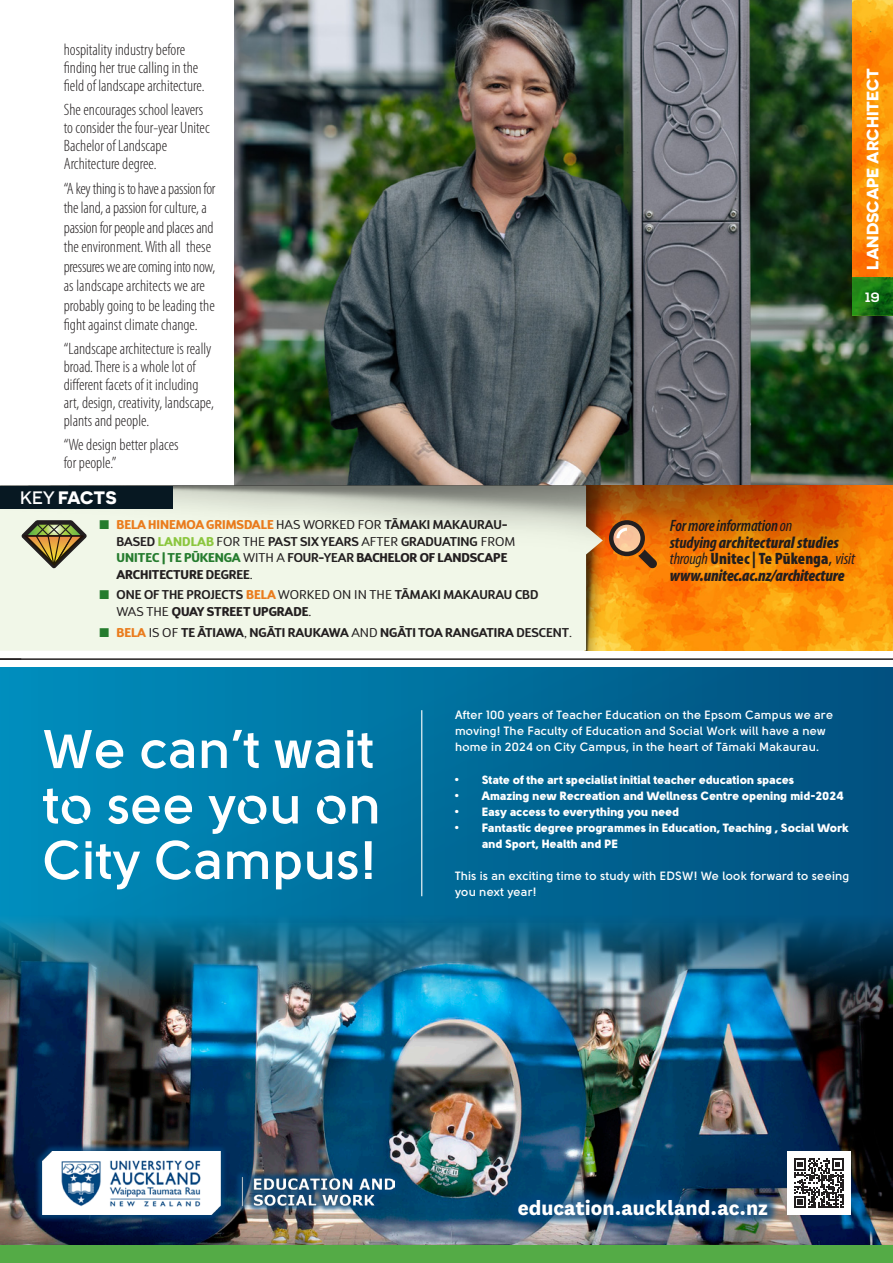
<style>
.page{position:relative;width:893px;height:1263px;background:#fff}
.page>*{position:absolute;margin:0;border:0;box-sizing:border-box;transform-origin:0 0}
.t1{font:700 54px/55.5px "Solomon UOA Semi";color:#fff;text-align:justify}
.t2{font:800 22.5px "National";color:#fff}
.t3{font:700 18px "Novecentosanswide";letter-spacing:-.02em;color:#fff}
.BODY_COPY_issue__6{font:300 condensed 16.5px/18px "Myriad Pro";color:#231f20}
.BODY_COPY-Myriad_Pro{font:italic 900 condensed 16.5px/16.5px "Myriad Pro";letter-spacing:.005em;color:#231f20}
.t4{font:700 16.5px "Novecentosanswide";color:#fff}
.t5{font:700 13.5px "Nexa";color:#fff}
.KEY_FACTS_issue__7{font:600 12.75px/16.5px "D Sari";color:#231f20}
.KEY_FACTS_issue__7-2{font:700 12.75px "D Sari";color:#231f20}
.t6{font:12px/16px "Solomon Sans Black";letter-spacing:.01em;color:#fff}
.t7{font:700 12px/16px "Solomon UOA Semi";letter-spacing:.01em;color:#fff}
.t8{font:700 12px/16px "Solomon Sans Semi";letter-spacing:.01em;color:#fff}
.s1{font-weight:500}
.s2{color:#257c2e}
.s3{font-weight:800;color:#ea7c1d}
.s4{font-weight:400}
.s5{font-weight:800;color:#8bc63e}
.s6{font-weight:800;color:#257c2e}
.s7{font-weight:800}
.s8{font-weight:700}
.s9{font-weight:600}
.s10{font-style:normal}
.s11{font-weight:600;font-style:normal}
</style>
<div class="page">
<img style="left:235px;top:0;width:658px;height:486px">
<img style="left:626px;top:623px;width:267px;height:28px">
<img style="left:603px;top:623px;width:23px;height:28px">
<div style="left:0;top:485px;width:603px;height:166px;background:#f1f7e8"></div>
<img style="left:853px;top:0;width:40px;height:277px">
<img style="left:853px;top:277px;width:40px;height:38px">
<hr style="left:0;top:658px;width:893px;height:2px;background:#231f20">
<img style="left:0;top:486px;width:893px;height:137px">
<div style="left:0;top:486px;width:172px;height:22px;background:#071822"></div>
<svg style="left:609px;top:520px;width:48px;height:49px;background:#be7233"></svg>
<div style="left:0;top:1244px;width:893px;height:19px;background:#54ab46"></div>
<img style="left:0;top:999px;width:893px;height:245px">
<img style="left:0;top:923px;width:893px;height:76px">
<div style="left:35px;top:1144px;width:367px;height:79px;background:#00467e;opacity:.75"></div>
<img style="left:42px;top:1151px;width:353px;height:64px">
<div style="left:505px;top:1186px;width:276px;height:42px;background:#00467e;opacity:.75"></div>
<svg style="left:0;top:668px;width:893px;height:255px;background:#006d9c"></svg>
<hr style="left:421px;top:710px;width:1px;height:186px;background:#fff">
<div style="left:787px;top:1151px;width:63px;height:64px;background:#fff"></div>
<svg style="left:794px;top:1158px;width:50px;height:50px"></svg>
<p class="BODY_COPY_issue__6" style="left:64px;top:40px;width:142px">hospitality industry before finding her true calling in the field of landscape architecture.</p>
<p class="BODY_COPY_issue__6" style="left:64px;top:100px;width:147px">She encourages school leavers to consider the four-year Unitec<br>Bachelor of Landscape<br>Architecture degree.</p>
<p class="BODY_COPY_issue__6" style="left:64px;top:179px;width:153px;line-height:19.5px">“A key thing is to have a passion for the land, a passion for culture, a passion for people and places and the environment. With all these pressures we are coming into now, as landscape architects we are probably going to be leading the fight against climate change.</p>
<p class="BODY_COPY_issue__6" style="left:64px;top:340px;width:152px">“Landscape architecture is really broad. There is a whole lot of different facets of it including art, design, creativity, landscape, plants and people.</p>
<p class="BODY_COPY_issue__6" style="left:64px;top:435px;width:116px">“We design better places for people.”</p>
<p class="t3" style="left:20px;top:486px;width:98px"><span class="s1">KEY</span> FACTS</p>
<p class="KEY_FACTS_issue__7" style="left:116px;top:516px;width:400px;text-indent:-17px"><span class="s2">■</span> <span class="s3">BELA HINEMOA GRIMSDALE</span> <span class="s4">HAS WORKED FOR</span> TĀMAKI MAKAURAU-BASED <span class="s5">LANDLAB</span> <span class="s4">FOR THE</span> PAST SIX YEARS <span class="s4">AFTER</span> GRADUATING <span class="s4">FROM </span><span class="s6">UNITEC | TE PŪKENGA</span> <span class="s4">WITH A</span> FOUR-YEAR <span class="s7">BACHELOR OF LANDSCAPE ARCHITECTURE</span> <span class="s8">DEGREE</span><span class="s4">.</span></p>
<p class="KEY_FACTS_issue__7" style="left:116px;top:586px;width:423px;text-indent:-17px"><span class="s2">■</span> ONE OF THE PROJECTS <span class="s3">BELA</span> <span class="s4">WORKED ON IN THE</span> TĀMAKI MAKAURAU CBD<br><span class="s4">WAS THE</span> <span class="s7">QUAY STREET UPGRADE</span><span class="s4">.</span></p>
<p class="KEY_FACTS_issue__7-2" style="left:99px;top:624px;width:474px"><span class="s2">■</span> <span class="s3">BELA</span> <span class="s4">IS OF</span> TE ĀTIAWA<span class="s4">,</span> NGĀTI RAUKAWA <span class="s4">AND</span> NGĀTI TOA RANGATIRA <span class="s9">DESCENT</span><span class="s4">.</span></p>
<p class="t4" style="left:862px;top:270px;width:203px;rotate:-90deg">LANDSCAPE ARCHITECT</p>
<p class="t5" style="left:866px;top:289px;width:16px">19</p>
<p class="BODY_COPY-Myriad_Pro" style="left:670px;top:517px;width:187px"><span class="s9">For more information</span> <span class="s4">on<br></span><span class="s8">studying</span> architectural studies <span class="s4">through</span> <span class="s10">Unitec | Te Pūkenga</span><span class="s11">,</span> <span class="s4">visit </span>www.unitec.ac.nz/architecture</p>
<h1 class="t1" style="left:42px;top:721px;width:340px">We can’t wait to see you on City Campus!</h1>
<p class="t7" style="left:455px;top:707px;width:380px">After 100 years of Teacher Education on the Epsom Campus we are moving! The Faculty of Education and Social Work will have a new home in 2024 on City Campus, in the heart of Tāmaki Makaurau.</p>
<p class="t6" style="left:455px;top:771px;width:341px">• State of the art specialist initial teacher education spaces</p>
<p class="t6" style="left:455px;top:787px;width:390px">• Amazing new Recreation and Wellness Centre opening mid-2024</p>
<p class="t6" style="left:455px;top:803px;width:226px">• Easy access to everything you need</p>
<p class="t6" style="left:482px;top:819px;width:368px;text-indent:-27px">• Fantastic degree programmes in Education, Teaching , Social Work and Sport, Health and PE</p>
<p class="t8" style="left:455px;top:868px;width:396px">This is an exciting time to study with EDSW! We look forward to seeing you next year!</p>
<h2 class="t2" style="left:518px;top:1191px;width:252px">education.auckland.ac.nz</h2>
</div>
